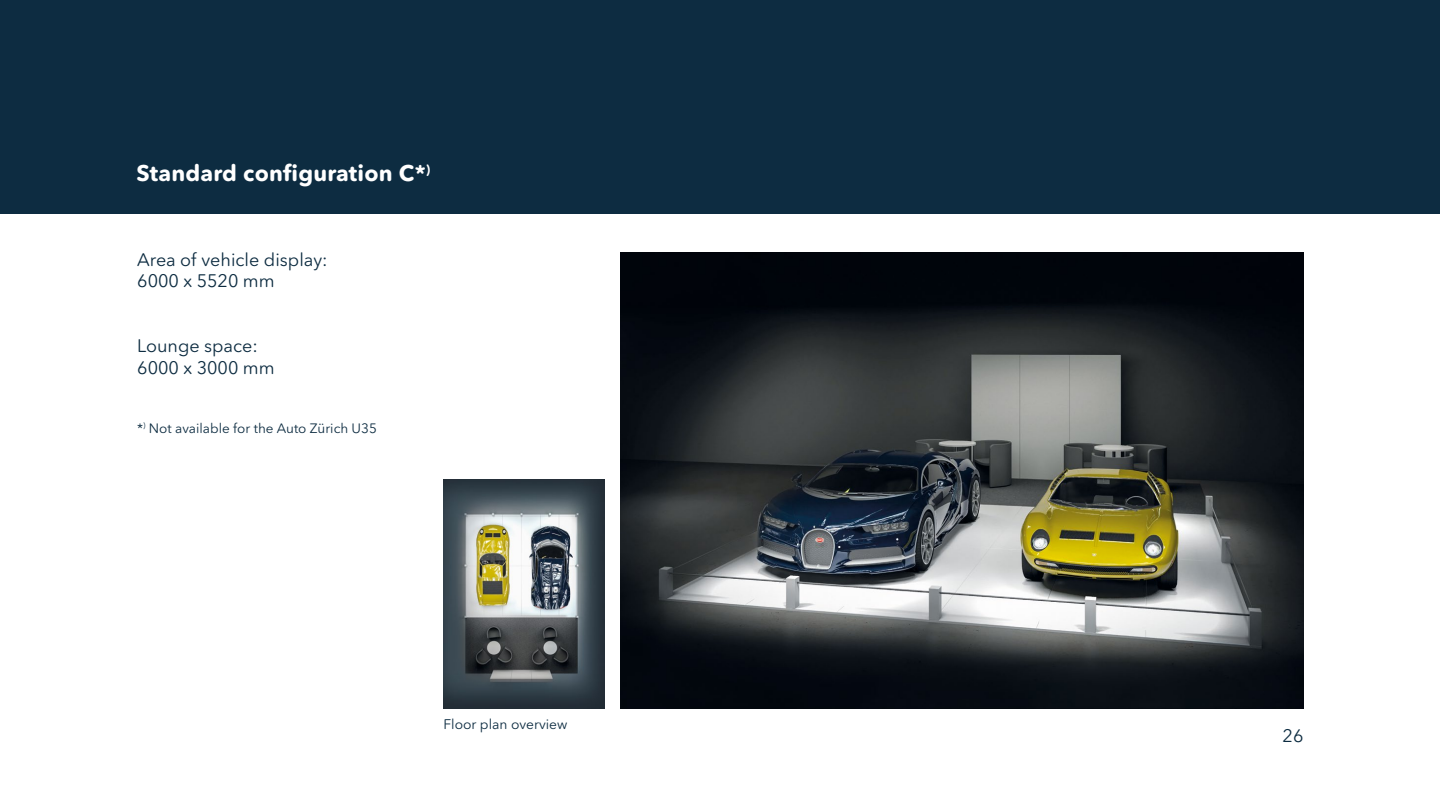
<style>
.page{position:relative;width:1440px;height:810px;background:#fff}
.page>*{position:absolute;margin:0;border:0;box-sizing:border-box;transform-origin:0 0}
.t1{font:700 22.5px "Avenir Next Rounded Pro";letter-spacing:.01em;color:#fff}
.t2{font:18px "Avenir Next Rounded Pro";color:#0d2c41}
.t3{font:13.8px "Avenir Next Rounded Pro";color:#0d2c41}
.t4{font:13.5px "Avenir Next Rounded Pro";color:#0d2c41}
</style>
<div class="page">
<img style="left:620px;top:252px;width:684px;height:456px">
<img style="left:443px;top:479px;width:161px;height:229px">
<div style="left:0;top:0;width:1440px;height:214px;background:#0d2c41"></div>
<p class="t1" style="left:136px;top:159px;width:295px">Standard configuration C*<sup>)</sup></p>
<p class="t2" style="left:137px;top:248px;width:192px">Area of vehicle display:</p>
<p class="t2" style="left:137px;top:270px;width:139px">6000 x 5520 mm</p>
<p class="t2" style="left:137px;top:335px;width:122px">Lounge space:</p>
<p class="t2" style="left:137px;top:356px;width:139px">6000 x 3000 mm</p>
<p class="t4" style="left:137px;top:420px;width:241px">*<sup>)</sup> Not available for the Auto Zürich U35</p>
<p class="t3" style="left:443px;top:716px;width:126px">Floor plan overview</p>
<p class="t2" style="left:1283px;top:725px;width:22px">26</p>
</div>
